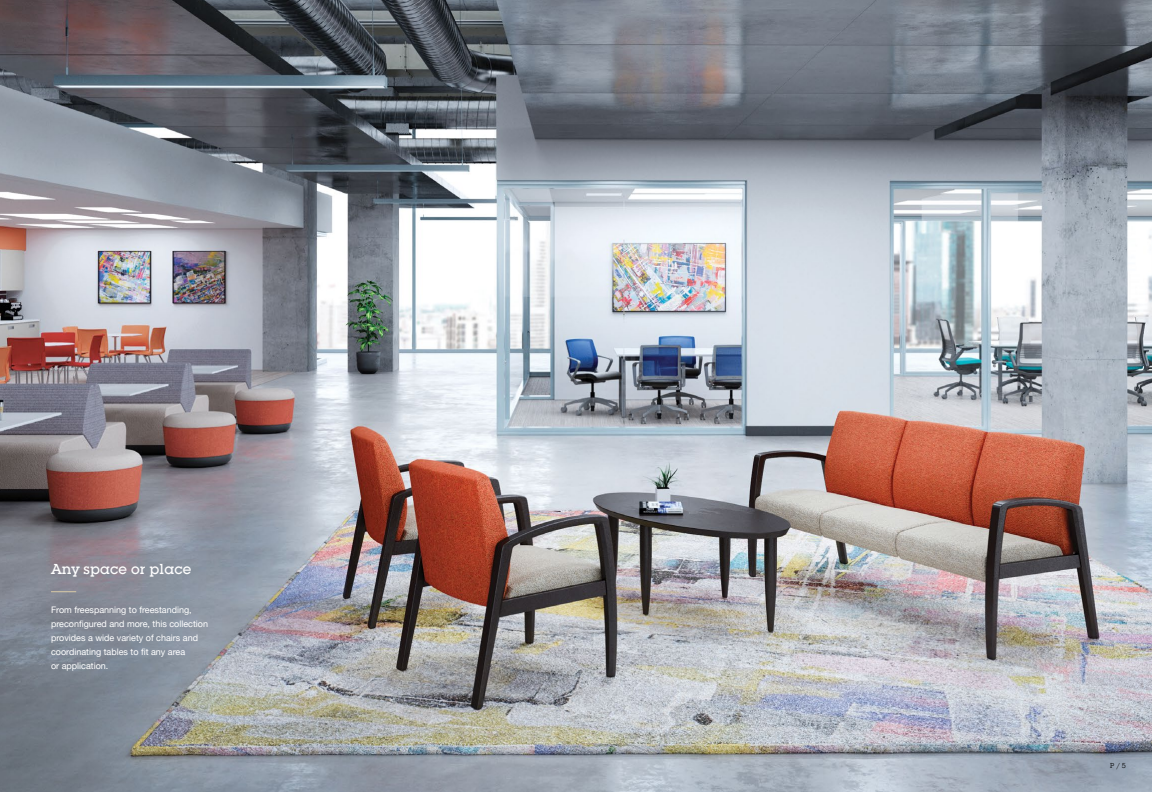
<style>
.page{position:relative;width:1152px;height:792px;background:#fff}
.page>*{position:absolute;margin:0;border:0;box-sizing:border-box;transform-origin:0 0}
.t1{font:500 14px "Lubalin Graph Std";letter-spacing:.01em;color:#fff}
.t2{font:9px/14px "Helvetica Neue";color:#fff}
.t3{font:7px "Lubalin Graph Std";color:#000}
</style>
<div class="page">
<img style="left:0;top:0;width:1152px;height:792px">
<svg style="left:51px;top:591px;width:25px;height:1px"></svg>
<h1 class="t1" style="left:51px;top:560px;width:142px">Any space or place</h1>
<p class="t2" style="left:51px;top:604px;width:159px">From freespanning to freestanding, preconfigured and more, this collection provides a wide variety of chairs and coordinating tables to fit any area<br>or application.</p>
<p class="t3" style="left:1110px;top:761px;width:17px">P / 5</p>
</div>
